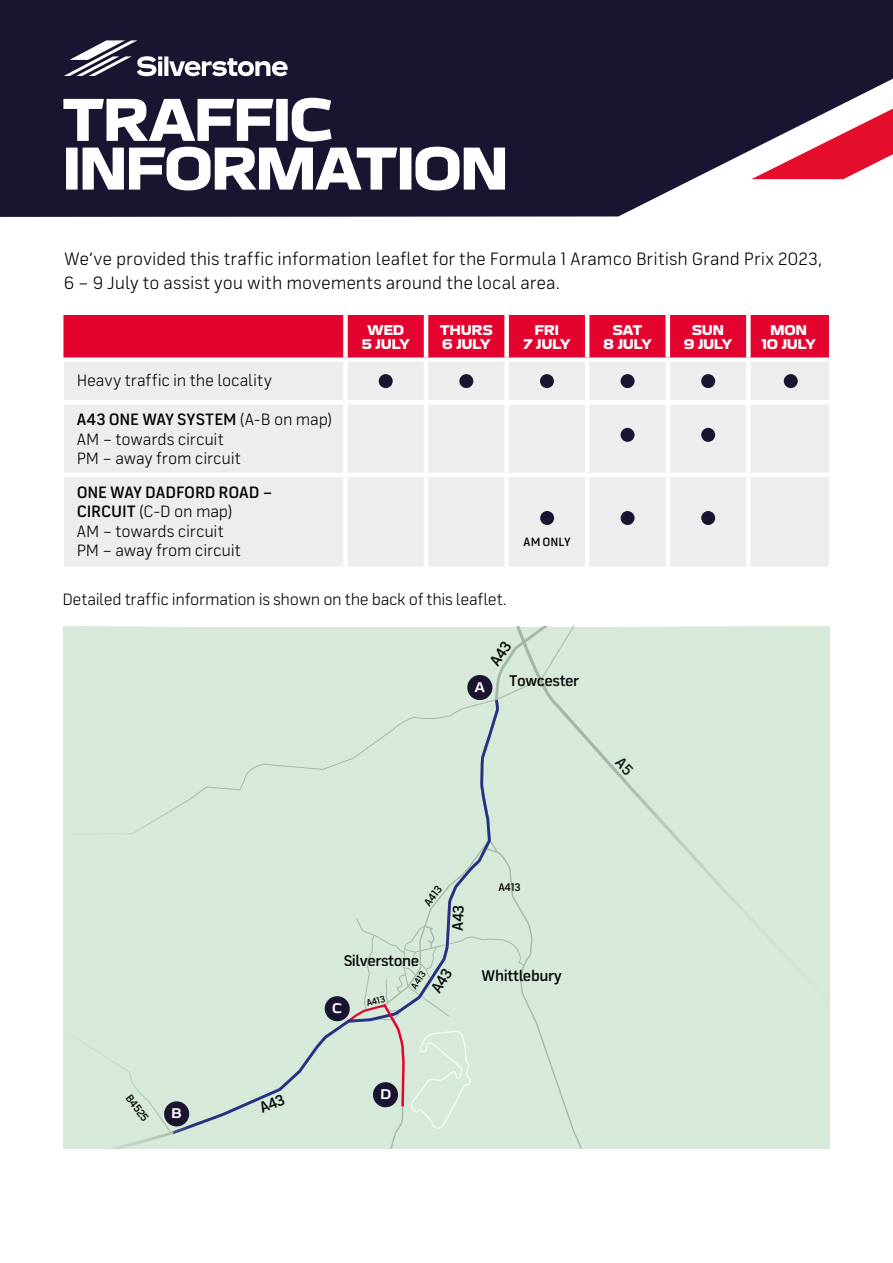
<style>
.page{position:relative;width:893px;height:1263px;background:#fff}
.page>*{position:absolute;margin:0;border:0;box-sizing:border-box;transform-origin:0 0}
.t1{font:800 60.9px/48.8px "Silverstone Display";letter-spacing:-.055em;color:#fff}
.t2{font:18px/24px "Silverstone Text";color:#000}
.t3{font:16.5px/19.5px "Silverstone Text";letter-spacing:-.01em;color:#000}
.t4{font:500 15.45px "Silverstone Text";letter-spacing:-.025em;color:#000}
.t5{font:800 14.25px/13.5px "Silverstone Display";letter-spacing:-.035em;color:#fff;text-align:center}
.t6{font:500 12px "Silverstone Text";color:#000}
.t7{font:500 11.1px "Silverstone Text";color:#000}
.t8{font:500 9.45px "Silverstone Text";color:#000}
.s1{font-weight:500}
</style>
<div class="page">
<svg style="left:0;top:0;width:893px;height:217px;fill:#19142f"></svg>
<div style="left:64px;top:362px;width:765px;height:204px;background:#ededed"></div>
<div style="left:64px;top:315px;width:765px;height:43px;background:#e4032e"></div>
<div style="left:343px;top:315px;width:5px;height:42px;background:#fff"></div>
<div style="left:343px;top:362px;width:5px;height:38px;background:#fff"></div>
<svg style="left:343px;top:400px;width:5px;height:5px"></svg>
<div style="left:343px;top:405px;width:5px;height:68px;background:#fff"></div>
<svg style="left:343px;top:473px;width:5px;height:4px"></svg>
<div style="left:343px;top:477px;width:5px;height:89px;background:#fff"></div>
<hr style="left:424px;top:362px;width:4px;height:38px;background:#fff">
<svg style="left:424px;top:400px;width:4px;height:5px"></svg>
<hr style="left:424px;top:405px;width:4px;height:68px;background:#fff">
<svg style="left:424px;top:473px;width:4px;height:4px"></svg>
<hr style="left:424px;top:477px;width:4px;height:89px;background:#fff">
<hr style="left:424px;top:315px;width:4px;height:42px;background:#fff">
<div style="left:504px;top:362px;width:5px;height:38px;background:#fff"></div>
<svg style="left:504px;top:400px;width:5px;height:5px"></svg>
<div style="left:504px;top:405px;width:5px;height:68px;background:#fff"></div>
<svg style="left:504px;top:473px;width:5px;height:4px"></svg>
<div style="left:504px;top:477px;width:5px;height:89px;background:#fff"></div>
<hr style="left:585px;top:362px;width:4px;height:38px;background:#fff">
<svg style="left:585px;top:400px;width:4px;height:5px"></svg>
<hr style="left:585px;top:405px;width:4px;height:68px;background:#fff">
<svg style="left:585px;top:473px;width:4px;height:4px"></svg>
<hr style="left:585px;top:477px;width:4px;height:89px;background:#fff">
<div style="left:665px;top:315px;width:5px;height:42px;background:#fff"></div>
<div style="left:746px;top:315px;width:5px;height:42px;background:#fff"></div>
<div style="left:504px;top:315px;width:5px;height:42px;background:#fff"></div>
<hr style="left:585px;top:315px;width:4px;height:42px;background:#fff">
<div style="left:665px;top:405px;width:5px;height:68px;background:#fff"></div>
<div style="left:665px;top:477px;width:5px;height:89px;background:#fff"></div>
<div style="left:746px;top:405px;width:5px;height:68px;background:#fff"></div>
<div style="left:746px;top:477px;width:5px;height:89px;background:#fff"></div>
<div style="left:665px;top:362px;width:5px;height:38px;background:#fff"></div>
<div style="left:746px;top:362px;width:5px;height:38px;background:#fff"></div>
<svg style="left:665px;top:400px;width:5px;height:5px"></svg>
<svg style="left:746px;top:400px;width:5px;height:5px"></svg>
<svg style="left:665px;top:473px;width:5px;height:4px"></svg>
<svg style="left:746px;top:473px;width:5px;height:4px"></svg>
<svg style="left:64px;top:40px;width:224px;height:36px"></svg>
<div style="left:587px;top:627px;width:27px;height:503px;background:#d7ead9"></div>
<div style="left:189px;top:870px;width:144px;height:266px;background:#d7ead9"></div>
<div style="left:189px;top:627px;width:398px;height:243px;background:#d7ead9"></div>
<div style="left:64px;top:627px;width:125px;height:522px;background:#d7ead9"></div>
<div style="left:614px;top:627px;width:215px;height:522px;background:#d7ead9"></div>
<div style="left:164px;top:1101px;width:25px;height:25px;background:#19142f;border-radius:50%"></div>
<div style="left:379px;top:374px;width:14px;height:14px;background:#19142f;border-radius:50%"></div>
<div style="left:459px;top:374px;width:14px;height:14px;background:#19142f;border-radius:50%"></div>
<div style="left:540px;top:374px;width:14px;height:14px;background:#19142f;border-radius:50%"></div>
<div style="left:621px;top:374px;width:13px;height:14px;background:#19142f;border-radius:50%"></div>
<div style="left:621px;top:428px;width:13px;height:14px;background:#19142f;border-radius:50%"></div>
<div style="left:621px;top:511px;width:13px;height:14px;background:#19142f;border-radius:50%"></div>
<div style="left:540px;top:511px;width:14px;height:14px;background:#19142f;border-radius:50%"></div>
<div style="left:701px;top:374px;width:14px;height:14px;background:#19142f;border-radius:50%"></div>
<div style="left:701px;top:428px;width:14px;height:14px;background:#19142f;border-radius:50%"></div>
<div style="left:701px;top:511px;width:14px;height:14px;background:#19142f;border-radius:50%"></div>
<div style="left:784px;top:374px;width:14px;height:14px;background:#19142f;border-radius:50%"></div>
<svg style="left:259px;top:1093px;width:26px;height:20px"></svg>
<svg style="left:615px;top:768px;width:6px;height:7px"></svg>
<svg style="left:489px;top:640px;width:23px;height:27px"></svg>
<svg style="left:475px;top:682px;width:10px;height:10px"></svg>
<div style="left:333px;top:793px;width:257px;height:356px;background:#d7ead9"></div>
<svg style="left:97px;top:1051px;width:84px;height:84px"></svg>
<h1 class="t1" style="left:62px;top:95px;width:449px">TRAFFIC<br>INFORMATION</h1>
<p class="t2" style="left:64px;top:246px;width:760px">We’ve provided this traffic information leaflet for the Formula 1 Aramco British Grand Prix 2023,<br>6 – 9 July to assist you with movements around the local area.</p>
<p class="t5" style="left:362px;top:323px;width:50px">WED<br>5 JULY</p>
<p class="t5" style="left:440px;top:323px;width:54px;text-align:left">THURS<br>6 JULY</p>
<p class="t5" style="left:523px;top:323px;width:49px">FRI<br>7 JULY</p>
<p class="t5" style="left:603px;top:323px;width:51px">SAT<br>8 JULY</p>
<p class="t5" style="left:683px;top:323px;width:51px">SUN<br>9 JULY</p>
<p class="t5" style="left:761px;top:323px;width:57px">MON<br>10 JULY</p>
<p class="t3" style="left:77px;top:370px;width:197px">Heavy traffic in the locality</p>
<p class="t3" style="left:77px;top:409px;width:257px"><span class="s1">A43 ONE WAY SYSTEM</span> (A-B on map)<br>AM – towards circuit<br>PM – away from circuit</p>
<p class="t3" style="left:77px;top:482px;width:197px"><span class="s1">ONE WAY DADFORD ROAD –<br>CIRCUIT</span> (C-D on map)<br>AM – towards circuit<br>PM – away from circuit</p>
<p class="t6" style="left:523px;top:534px;width:49px">AM ONLY</p>
<p class="t3" style="left:62px;top:589px;width:446px">Detailed traffic information is shown on the back of this leaflet.</p>
<p class="t7" style="left:134px;top:1091px;width:32px;rotate:53deg">B4525</p>
<p class="t4" style="left:509px;top:671px;width:72px">Towcester</p>
<p class="t7" style="left:421px;top:900px;width:24px;rotate:-53deg">A413</p>
<p class="t4" style="left:344px;top:950px;width:77px">Silverstone</p>
<p class="t8" style="left:365px;top:997px;width:20px;rotate:-14deg">A413</p>
<p class="t8" style="left:408px;top:984px;width:20px;rotate:-56deg">A413</p>
<p class="t7" style="left:498px;top:880px;width:24px">A413</p>
<p class="t4" style="left:481px;top:966px;width:82px">Whittlebury</p>
</div>
